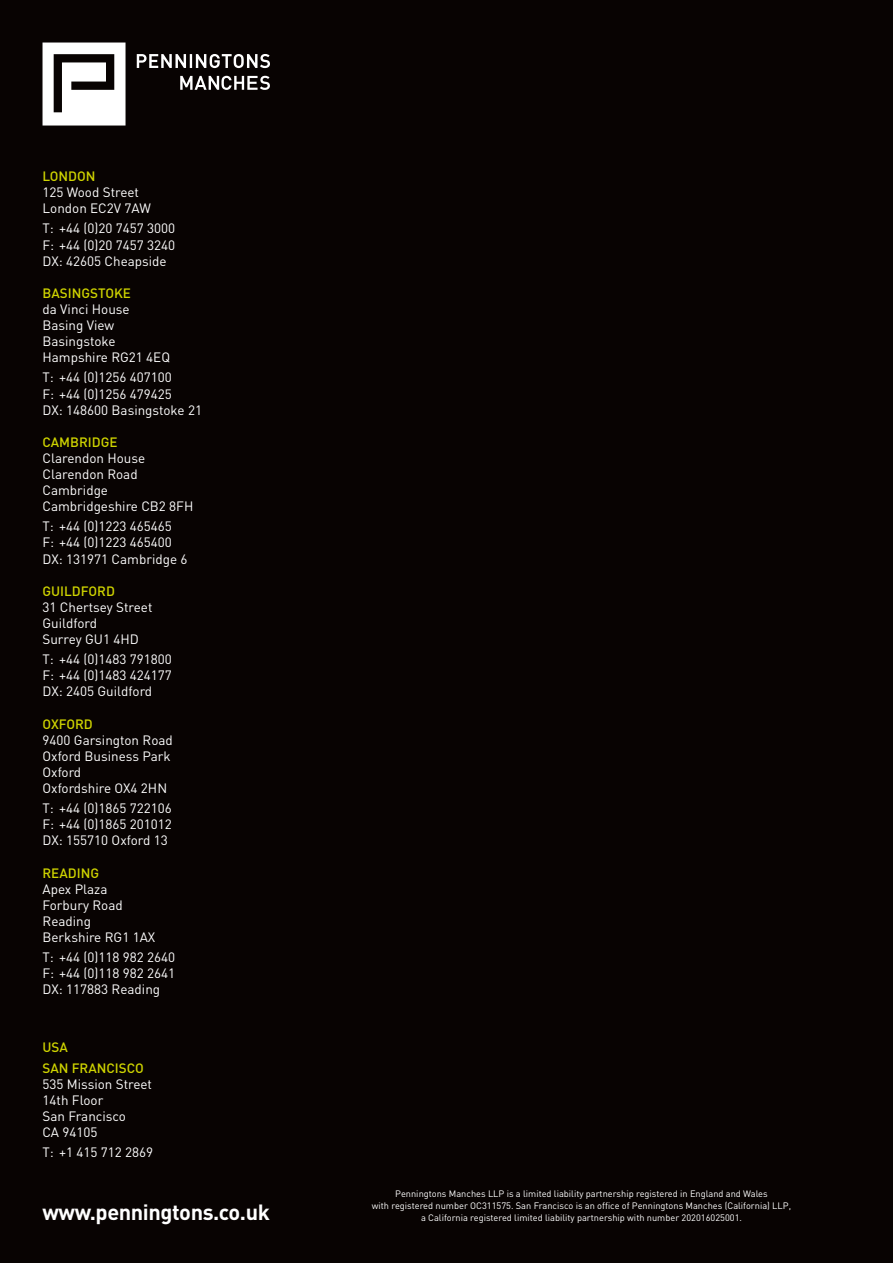
<style>
.page{position:relative;width:893px;height:1263px;background:#080302}
.page>*{position:absolute;margin:0;border:0;box-sizing:border-box;transform-origin:0 0}
.t1{font:700 21.75px "DIN";letter-spacing:-.02em;color:#fff}
.t2{font:13.5px/16.2px "DIN";color:#fff}
.t3{font:500 13.5px "DIN";color:#cfd400}
.t4{font:9.3px/12px "DIN";color:#fff;text-align:center}
</style>
<div class="page">
<svg style="left:43px;top:43px;width:83px;height:83px"></svg>
<svg style="left:137px;top:54px;width:133px;height:36px"></svg>
<p class="t3" style="left:43px;top:168px;width:55px">LONDON</p>
<p class="t2" style="left:43px;top:184px;width:98px">125 Wood Street</p>
<p class="t2" style="left:43px;top:200px;width:110px">London EC2V 7AW</p>
<p class="t2" style="left:43px;top:220px;width:134px">T: +44 (0)20 7457 3000</p>
<p class="t2" style="left:43px;top:236px;width:134px">F: +44 (0)20 7457 3240<br>DX: 42605 Cheapside</p>
<p class="t3" style="left:43px;top:284px;width:90px">BASINGSTOKE</p>
<p class="t2" style="left:43px;top:301px;width:89px">da Vinci House</p>
<p class="t2" style="left:43px;top:317px;width:73px">Basing View</p>
<p class="t2" style="left:43px;top:333px;width:75px">Basingstoke</p>
<p class="t2" style="left:43px;top:349px;width:129px">Hampshire RG21 4EQ</p>
<p class="t2" style="left:43px;top:369px;width:131px">T: +44 (0)1256 407100</p>
<p class="t2" style="left:43px;top:385px;width:161px">F: +44 (0)1256 479425<br>DX: 148600 Basingstoke 21</p>
<p class="t3" style="left:43px;top:433px;width:77px">CAMBRIDGE</p>
<p class="t2" style="left:43px;top:450px;width:104px">Clarendon House</p>
<p class="t2" style="left:43px;top:466px;width:97px">Clarendon Road</p>
<p class="t2" style="left:43px;top:482px;width:67px">Cambridge</p>
<p class="t2" style="left:43px;top:498px;width:152px">Cambridgeshire CB2 8FH</p>
<p class="t2" style="left:43px;top:518px;width:131px">T: +44 (0)1223 465465</p>
<p class="t2" style="left:43px;top:534px;width:147px">F: +44 (0)1223 465400<br>DX: 131971 Cambridge 6</p>
<p class="t3" style="left:43px;top:582px;width:74px">GUILDFORD</p>
<p class="t2" style="left:43px;top:599px;width:112px">31 Chertsey Street<br>Guildford<br>Surrey GU1 4HD</p>
<p class="t2" style="left:43px;top:651px;width:131px">T: +44 (0)1483 791800</p>
<p class="t2" style="left:43px;top:667px;width:131px">F: +44 (0)1483 424177<br>DX: 2405 Guildford</p>
<p class="t3" style="left:43px;top:715px;width:52px">OXFORD</p>
<p class="t2" style="left:43px;top:732px;width:132px">9400 Garsington Road</p>
<p class="t2" style="left:43px;top:748px;width:130px">Oxford Business Park</p>
<p class="t2" style="left:43px;top:764px;width:40px">Oxford</p>
<p class="t2" style="left:43px;top:780px;width:126px">Oxfordshire OX4 2HN</p>
<p class="t2" style="left:43px;top:800px;width:131px">T: +44 (0)1865 722106</p>
<p class="t2" style="left:43px;top:816px;width:131px">F: +44 (0)1865 201012<br>DX: 155710 Oxford 13</p>
<p class="t3" style="left:43px;top:864px;width:58px">READING</p>
<p class="t2" style="left:43px;top:881px;width:66px">Apex Plaza</p>
<p class="t2" style="left:43px;top:897px;width:82px">Forbury Road</p>
<p class="t2" style="left:43px;top:913px;width:50px">Reading</p>
<p class="t2" style="left:43px;top:929px;width:114px">Berkshire RG1 1AX</p>
<p class="t2" style="left:43px;top:949px;width:134px">T: +44 (0)118 982 2640</p>
<p class="t2" style="left:43px;top:965px;width:134px">F: +44 (0)118 982 2641<br>DX: 117883 Reading</p>
<p class="t3" style="left:43px;top:1039px;width:27px">USA</p>
<p class="t3" style="left:43px;top:1059px;width:103px">SAN FRANCISCO</p>
<p class="t2" style="left:43px;top:1075px;width:111px">535 Mission Street<br>14th Floor<br>San Francisco<br>CA 94105</p>
<p class="t2" style="left:43px;top:1144px;width:112px">T: +1 415 712 2869</p>
<p class="t4" style="left:372px;top:1187px;width:421px">Penningtons Manches LLP is a limited liability partnership registered in England and Wales<br>with registered number OC311575. San Francisco is an office of Penningtons Manches (California) LLP,</p>
<p class="t1" style="left:43px;top:1198px;width:229px">www.penningtons.co.uk</p>
<p class="t4" style="left:421px;top:1211px;width:322px">a California registered limited liability partnership with number 202016025001.</p>
</div>
